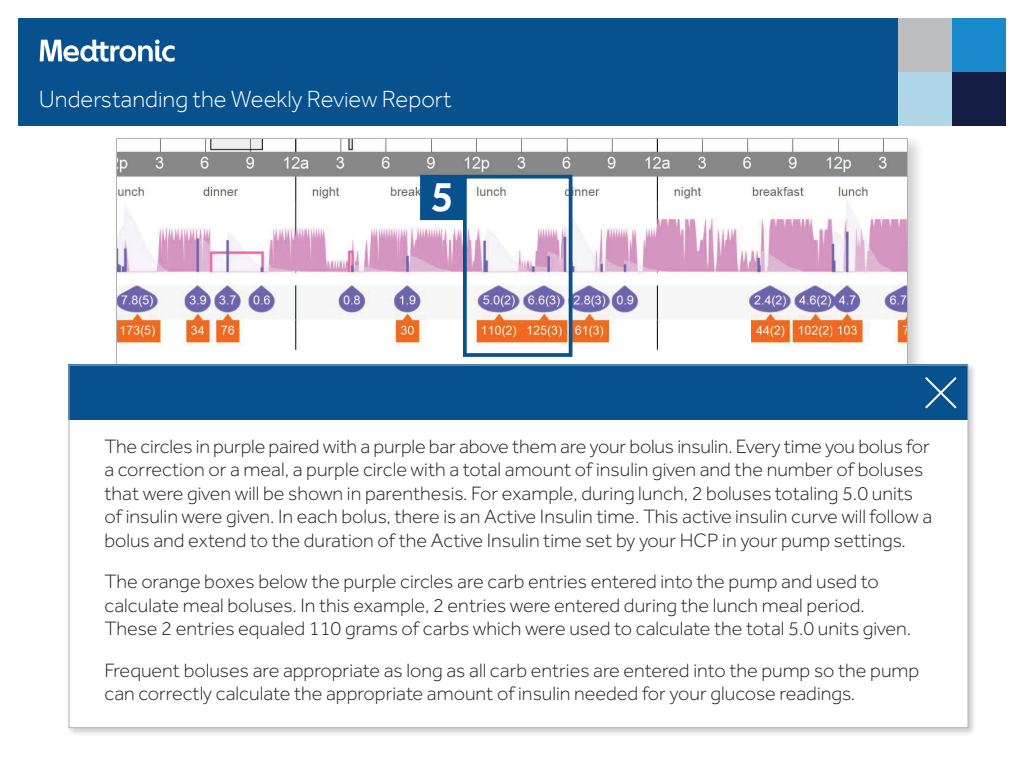
<style>
.page{position:relative;width:1024px;height:768px;background:#fff}
.page>*{position:absolute;margin:0;border:0;box-sizing:border-box;transform-origin:0 0}
.t1{font:500 44.4px "Effra";color:#fff;scale:.95 1}
.t2{font:300 24px "Effra";color:#fff}
.t3{font:300 20px/23.5px "Effra";color:#231f20}
</style>
<div class="page">
<div style="left:18px;top:18px;width:880px;height:108px;background:#07528e"></div>
<svg style="left:40px;top:40px;width:135px;height:22px"></svg>
<div style="left:898px;top:18px;width:54px;height:54px;background:#bcbdc0"></div>
<div style="left:952px;top:18px;width:54px;height:54px;background:#1889cb"></div>
<div style="left:898px;top:72px;width:54px;height:54px;background:#afd7e8"></div>
<div style="left:952px;top:72px;width:54px;height:54px;background:#131c42"></div>
<div style="left:111px;top:133px;width:815px;height:340px;background:#040503;opacity:.2"></div>
<div style="left:116px;top:138px;width:792px;height:317px;background:#fff"></div>
<img style="left:118px;top:140px;width:788px;height:210px">
<div style="left:463px;top:175px;width:109px;height:182px;border:4px solid #07528e"></div>
<div style="left:422px;top:177px;width:42px;height:41px;background:#07528e"></div>
<div style="left:420px;top:175px;width:45px;height:45px;border:4px solid #07528e"></div>
<div style="left:66px;top:362px;width:911px;height:375px;background:#040503;opacity:.2"></div>
<div style="left:69px;top:365px;width:899px;height:363px;background:#fff"></div>
<div style="left:68px;top:365px;width:900px;height:55px;background:#07528e"></div>
<svg style="left:925px;top:377px;width:32px;height:32px"></svg>
<p class="t2" style="left:39px;top:86px;width:414px">Understanding the Weekly Review Report</p>
<h1 class="t1" style="left:431px;top:170px;width:26px">5</h1>
<p class="t3" style="left:104px;top:434px;width:829px">The circles in purple paired with a purple bar above them are your bolus insulin. Every time you bolus for a correction or a meal, a purple circle with a total amount of insulin given and the number of boluses that were given will be shown in parenthesis. For example, during lunch, 2 boluses totaling 5.0 units of insulin were given. In each bolus, there is an Active Insulin time. This active insulin curve will follow a bolus and extend to the duration of the Active Insulin time set by your HCP in your pump settings.</p>
<p class="t3" style="left:104px;top:570px;width:808px">The orange boxes below the purple circles are carb entries entered into the pump and used to calculate meal boluses. In this example, 2 entries were entered during the lunch meal period.<br>These 2 entries equaled 110 grams of carbs which were used to calculate the total 5.0 units given.</p>
<p class="t3" style="left:104px;top:658px;width:816px">Frequent boluses are appropriate as long as all carb entries are entered into the pump so the pump can correctly calculate the appropriate amount of insulin needed for your glucose readings.</p>
</div>
